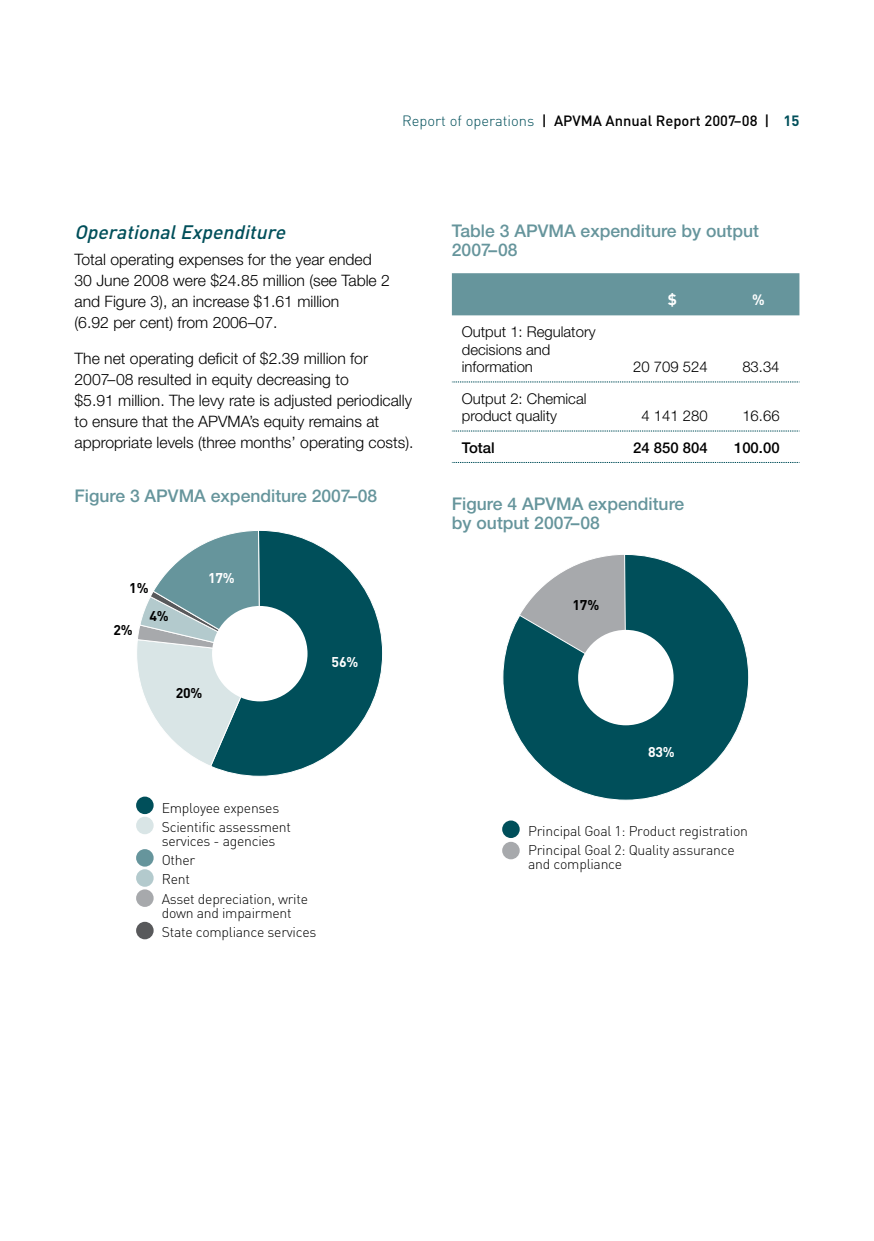
<style>
.page{position:relative;width:874px;height:1241px;background:#fff}
.page>*{position:absolute;margin:0;border:0;box-sizing:border-box;transform-origin:0 0}
.t1{font:italic 500 19.25px "DIN";color:#004f5a}
.t2{font:500 17.5px/19.2px "Helvetica Neue";color:#66959c}
.t3{font:300 15.75px/21px "Helvetica Neue";color:#000}
.t4{font:300 14.88px/17.5px "Helvetica Neue";color:#000}
.t5{font:500 14.88px "Helvetica Neue";color:#000}
.t6{font:700 14.88px "DIN";color:#fff}
.t7{font:500 14.7px "DIN";color:#000}
.t8{font:300 14px/19.2px "DIN";letter-spacing:-.02em;color:#000}
.t9{font:700 14px "DIN";color:#000}
.t10{font:700 14px "DIN";color:#fff}
.s1{font-weight:300;color:#004f5a}
.s2{font-weight:700;color:#004f5a}
</style>
<div class="page">
<div style="left:451px;top:273px;width:348px;height:42px;background:#66959c"></div>
<svg style="left:451px;top:381px;width:348px;height:1px"></svg>
<svg style="left:451px;top:430px;width:348px;height:1px"></svg>
<svg style="left:451px;top:462px;width:348px;height:1px"></svg>
<svg style="left:137px;top:530px;width:246px;height:247px"></svg>
<div style="left:212px;top:606px;width:95px;height:95px;background:#fff;border-radius:50%"></div>
<div style="left:136px;top:796px;width:17px;height:18px;background:#004f5a;border-radius:50%"></div>
<div style="left:136px;top:816px;width:17px;height:18px;background:#d9e5e6;border-radius:50%"></div>
<div style="left:136px;top:849px;width:17px;height:17px;background:#66959c;border-radius:50%"></div>
<div style="left:136px;top:869px;width:17px;height:17px;background:#b3cacd;border-radius:50%"></div>
<div style="left:136px;top:889px;width:17px;height:17px;background:#a7a9ac;border-radius:50%"></div>
<div style="left:136px;top:921px;width:17px;height:18px;background:#58595b;border-radius:50%"></div>
<div style="left:502px;top:554px;width:246px;height:246px;background:#004f5a;border-radius:50%"></div>
<svg style="left:518px;top:554px;width:108px;height:116px"></svg>
<div style="left:578px;top:629px;width:95px;height:96px;background:#fff;border-radius:50%"></div>
<div style="left:502px;top:820px;width:17px;height:17px;background:#004f5a;border-radius:50%"></div>
<div style="left:502px;top:841px;width:17px;height:18px;background:#a7a9ac;border-radius:50%"></div>
<p class="t7" style="left:402px;top:111px;width:398px"><span class="s1">Report of operations</span> | APVMA Annual Report 2007–08 | <span class="s2">15</span></p>
<p class="t1" style="left:74px;top:220px;width:217px">OperationalExpenditure</p>
<p class="t3" style="left:74px;top:249px;width:317px">Total operating expenses for the year ended 30 June 2008 were $24.85 million (see Table 2 and Figure 3), an increase $1.61 million<br>(6.92 per cent) from 2006–07.</p>
<p class="t3" style="left:74px;top:348px;width:340px">The net operating deficit of $2.39 million for 2007–08 resulted in equity decreasing to<br>$5.91 million. The levy rate is adjusted periodically to ensure that the APVMA’s equity remains at appropriate levels (three months’ operating costs).</p>
<p class="t2" style="left:74px;top:486px;width:304px">Figure 3 APVMA expenditure 2007–08</p>
<p class="t9" style="left:129px;top:578px;width:21px">1%</p>
<p class="t9" style="left:113px;top:620px;width:21px">2%</p>
<p class="t9" style="left:149px;top:606px;width:21px">4%</p>
<p class="t10" style="left:208px;top:569px;width:28px">17%</p>
<p class="t9" style="left:176px;top:683px;width:28px">20%</p>
<p class="t10" style="left:331px;top:653px;width:28px">56%</p>
<p class="t8" style="left:162px;top:797px;width:131px">Employee expenses<br>Scientific assessment</p>
<p class="t8" style="left:162px;top:830px;width:148px">services - agencies<br>Other<br>Rent<br>Asset depreciation, write</p>
<p class="t8" style="left:162px;top:902px;width:156px">down and impairment<br>State compliance services</p>
<p class="t2" style="left:451px;top:221px;width:308px">Table 3 APVMA expenditure by output<br>2007–08</p>
<p class="t6" style="left:667px;top:290px;width:11px">$</p>
<p class="t6" style="left:751px;top:290px;width:14px">%</p>
<p class="t4" style="left:461px;top:322px;width:135px">Output 1: Regulatory decisions and information</p>
<p class="t4" style="left:633px;top:357px;width:76px">20 709 524</p>
<p class="t4" style="left:742px;top:357px;width:39px">83.34</p>
<p class="t4" style="left:461px;top:389px;width:126px">Output 2: Chemical product quality</p>
<p class="t4" style="left:641px;top:406px;width:68px">4 141 280</p>
<p class="t4" style="left:742px;top:406px;width:39px">16.66</p>
<p class="t5" style="left:461px;top:438px;width:34px">Total</p>
<p class="t5" style="left:633px;top:438px;width:76px">24 850 804</p>
<p class="t5" style="left:733px;top:438px;width:47px">100.00</p>
<p class="t2" style="left:451px;top:493px;width:234px">Figure 4 APVMA expenditure by output 2007–08</p>
<p class="t9" style="left:572px;top:595px;width:28px">17%</p>
<p class="t10" style="left:647px;top:743px;width:28px">83%</p>
<p class="t8" style="left:528px;top:821px;width:221px">Principal Goal 1: Product registration<br>Principal Goal 2: Quality assurance</p>
<p class="t8" style="left:528px;top:854px;width:95px">and compliance</p>
</div>
